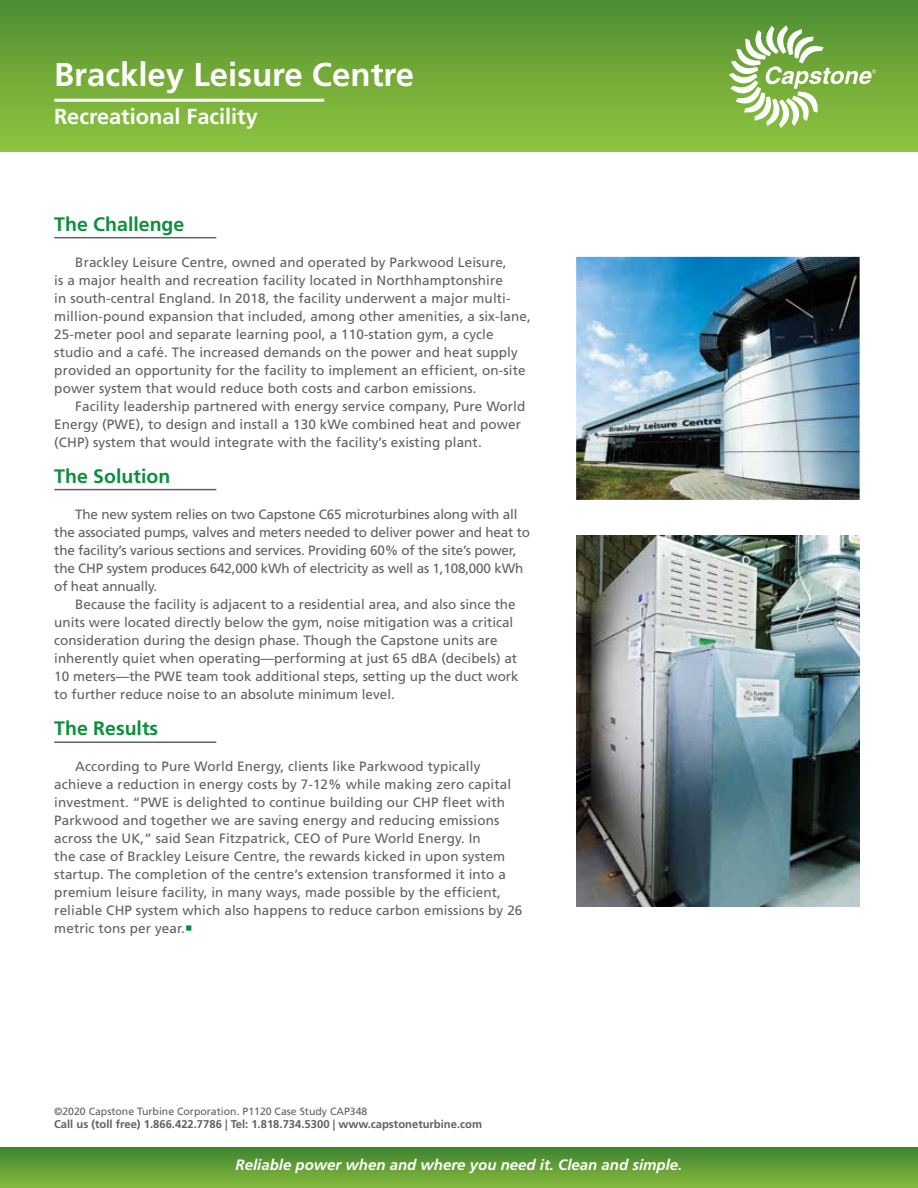
<style>
.page{position:relative;width:918px;height:1188px;background:#fff}
.page>*{position:absolute;margin:0;border:0;box-sizing:border-box;transform-origin:0 0}
.t1{font:700 33px "Frutiger LT Std";color:#fff}
.t2{font:700 21.75px "Frutiger LT Std";color:#fff}
.t3{font:700 19.5px "Frutiger LT Std";color:#0c8f3c}
.t4{font:italic 700 15px "Frutiger LT Std";color:#fff}
.t5{font:13.5px/18px "Frutiger LT Std";letter-spacing:.01em;color:#5f6062}
.t6{font:13.5px/18px "Frutiger LT Std";letter-spacing:-.015em;color:#5f6062}
.t7{font:700 11.25px "Frutiger LT Std";color:#5f6062}
.t8{font:10.5px "Frutiger LT Std";color:#5f6062}
.s1{color:#0c8f3c}
</style>
<div class="page">
<div style="left:0;top:0;width:918px;height:151px;background:linear-gradient(to bottom,#4e8d32,#90c640)"></div>
<svg style="left:729px;top:25px;width:147px;height:103px"></svg>
<hr style="left:54px;top:99px;width:270px;height:3px;background:#fff">
<div style="left:0;top:1148px;width:918px;height:40px;background:linear-gradient(to bottom,#418531,#84b93b)"></div>
<hr style="left:54px;top:237px;width:162px;height:1px;background:#5f6062">
<hr style="left:54px;top:489px;width:162px;height:1px;background:#5f6062">
<hr style="left:54px;top:741px;width:162px;height:2px;background:#5f6062">
<img style="left:576px;top:257px;width:284px;height:243px">
<img style="left:576px;top:536px;width:284px;height:371px">
<h1 class="t1" style="left:54px;top:55px;width:362px">Brackley Leisure Centre</h1>
<h2 class="t2" style="left:54px;top:104px;width:205px">Recreational Facility</h2>
<h3 class="t3" style="left:54px;top:212px;width:132px">The Challenge</h3>
<p class="t5" style="left:54px;top:253px;width:478px;text-indent:21px">Brackley Leisure Centre, owned and operated by Parkwood Leisure,<br>is a major health and recreation facility located in Northhamptonshire<br>in south-central England. In 2018, the facility underwent a major multi&shy;million-pound expansion that included, among other amenities, a six-lane, 25-meter pool and separate learning pool, a 110-station gym, a cycle studio and a café. The increased demands on the power and heat supply provided an opportunity for the facility to implement an efficient, on-site power system that would reduce both costs and carbon emissions.</p>
<p class="t5" style="left:54px;top:397px;width:473px;text-indent:21px">Facility leadership partnered with energy service company, Pure World<br>Energy (PWE), to design and install a 130 kWe combined heat and power (CHP) system that would integrate with the facility’s existing plant.</p>
<h3 class="t3" style="left:54px;top:464px;width:117px">The Solution</h3>
<p class="t6" style="left:54px;top:505px;width:477px;text-indent:21px">The new system relies on two Capstone C65 microturbines along with all the associated pumps, valves and meters needed to deliver power and heat to the facility’s various sections and services. Providing 60% of the site’s power, the CHP system produces 642,000 kWh of electricity as well as 1,108,000 kWh of heat annually.</p>
<p class="t5" style="left:54px;top:595px;width:466px;text-indent:21px">Because the facility is adjacent to a residential area, and also since the units were located directly below the gym, noise mitigation was a critical consideration during the design phase. Though the Capstone units are inherently quiet when operating—performing at just 65 dBA (decibels) at 10 meters—the PWE team took additional steps, setting up the duct work to further reduce noise to an absolute minimum level.</p>
<h3 class="t3" style="left:54px;top:716px;width:106px">The Results</h3>
<p class="t5" style="left:54px;top:757px;width:470px;text-indent:21px">According to Pure World Energy, clients like Parkwood typically achieve a reduction in energy costs by 7-12% while making zero capital investment. “PWE is delighted to continue building our CHP fleet with Parkwood and together we are saving energy and reducing emissions across the UK,” said Sean Fitzpatrick, CEO of Pure World Energy. In<br>the case of Brackley Leisure Centre, the rewards kicked in upon system startup. The completion of the centre’s extension transformed it into a premium leisure facility, in many ways, made possible by the efficient, reliable CHP system which also happens to reduce carbon emissions by 26 metric tons per year.<span class="s1">○</span></p>
<p class="t8" style="left:54px;top:1105px;width:315px">©2020 Capstone Turbine Corporation. P1120 Case Study CAP348</p>
<p class="t7" style="left:54px;top:1118px;width:430px">Call us (toll free) 1.866.422.7786 | Tel: 1.818.734.5300 | www.capstoneturbine.com</p>
<p class="t4" style="left:236px;top:1156px;width:448px">Reliable power when and where you need it. Clean and simple.</p>
</div>
